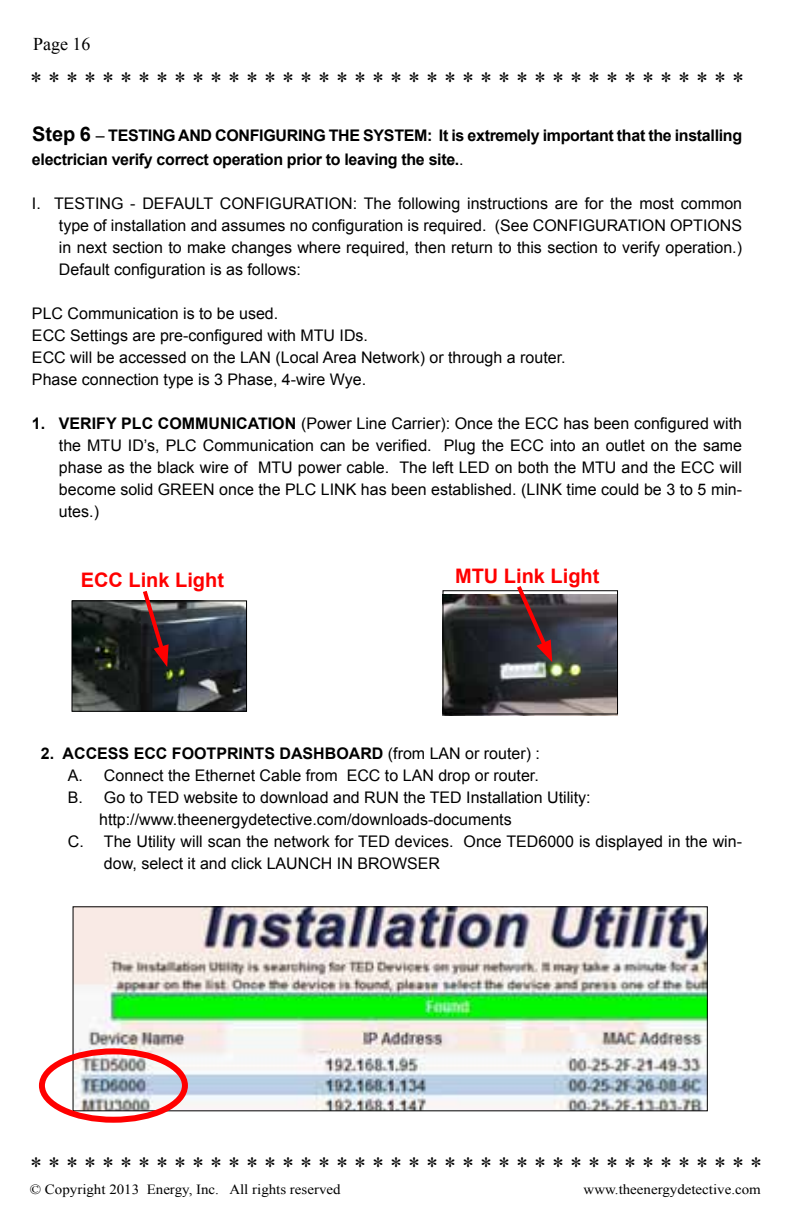
<style>
.page{position:relative;width:792px;height:1224px;background:#fff}
.page>*{position:absolute;margin:0;border:0;box-sizing:border-box;transform-origin:0 0}
.t1{font:24px "Times New Roman";color:#000}
.t2{font:700 20px "Arial";color:#f00}
.t3{font:18px "Times New Roman";color:#000}
.t4{font:16px/22px "Arial";color:#000;text-align:justify}
.t5{font:700 16px/24px "Arial";letter-spacing:-.02em;color:#000}
.t6{font:700 16px "Arial";color:#000}
.t7{font:14px "Times New Roman";color:#000;scale:1.07 1}
.s1{font-size:20px}
.s2{font-weight:400}
.s3{font-weight:700}
</style>
<div class="page">
<img style="left:443px;top:594px;width:175px;height:122px">
<div style="left:443px;top:590px;width:175px;height:124px;border:1px solid #000"></div>
<img style="left:74px;top:603px;width:171px;height:107px">
<div style="left:72px;top:601px;width:175px;height:111px;border:1px solid #000"></div>
<svg style="left:140px;top:590px;width:29px;height:77px;background:#6b4144"></svg>
<svg style="left:514px;top:586px;width:38px;height:76px;background:#5d3a40"></svg>
<img style="left:75px;top:909px;width:631px;height:200px">
<div style="left:39px;top:1048px;width:149px;height:75px;border:6px solid #f00;border-radius:50%"></div>
<p class="t3" style="left:33px;top:32px;width:59px">Page 16</p>
<h1 class="t1" style="left:30px;top:64px;width:715px">* * * * * * * * * * * * * * * * * * * * * * * * * * * * * * * * * * * * * * * *</h1>
<p class="t5" style="left:32px;top:123px;width:712px"><span class="s1">Step 6</span> <span class="s2">–</span> TESTING AND CONFIGURING THE SYSTEM: It is extremely important that the installing electrician verify correct operation prior to leaving the site.<span class="s2">.</span></p>
<p class="t4" style="left:59px;top:192px;width:685px;text-indent:-27px">I. TESTING - DEFAULT CONFIGURATION: The following instructions are for the most common type of installation and assumes no configuration is required. (See CONFIGURATION OPTIONS in next section to make changes where required, then return to this section to verify operation.)<br>Default configuration is as follows:</p>
<p class="t4" style="left:32px;top:302px;width:535px;text-align:left">PLC Communication is to be used.<br>ECC Settings are pre-configured with MTU IDs.<br>ECC will be accessed on the LAN (Local Area Network) or through a router.<br>Phase connection type is 3 Phase, 4-wire Wye.</p>
<p class="t4" style="left:59px;top:412px;width:685px;text-indent:-27px"><span class="s3">1. VERIFY PLC COMMUNICATION</span> (Power Line Carrier): Once the ECC has been configured with the MTU ID’s, PLC Communication can be verified. Plug the ECC into an outlet on the same phase as the black wire of MTU power cable. The left LED on both the MTU and the ECC will become solid GREEN once the PLC LINK has been established. (LINK time could be 3 to 5 min&shy;utes.)</p>
<p class="t2" style="left:81px;top:567px;width:145px">ECC Link Light</p>
<p class="t2" style="left:455px;top:562px;width:146px">MTU Link Light</p>
<p class="t6" style="left:41px;top:742px;width:501px">2. ACCESS ECC FOOTPRINTS DASHBOARD <span class="s2">(from LAN or router) :</span></p>
<p class="t4" style="left:68px;top:764px;width:472px">A. Connect the Ethernet Cable from ECC to LAN drop or router.</p>
<p class="t4" style="left:68px;top:786px;width:524px">B. Go to TED website to download and RUN the TED Installation Utility:</p>
<p class="t4" style="left:99px;top:808px;width:414px">http://www.theenergydetective.com/downloads-documents</p>
<p class="t4" style="left:68px;top:830px;width:676px">C. The Utility will scan the network for TED devices. Once TED6000 is displayed in the win-</p>
<p class="t4" style="left:104px;top:852px;width:338px">dow, select it and click LAUNCH IN BROWSER</p>
<h1 class="t1" style="left:30px;top:1150px;width:733px">* * * * * * * * * * * * * * * * * * * * * * * * * * * * * * * * * * * * * * * * *</h1>
<p class="t7" style="left:30px;top:1180px;width:292px">© Copyright 2013 Energy, Inc. All rights reserved</p>
<p class="t7" style="left:584px;top:1180px;width:167px">www.theenergydetective.com</p>
</div>
